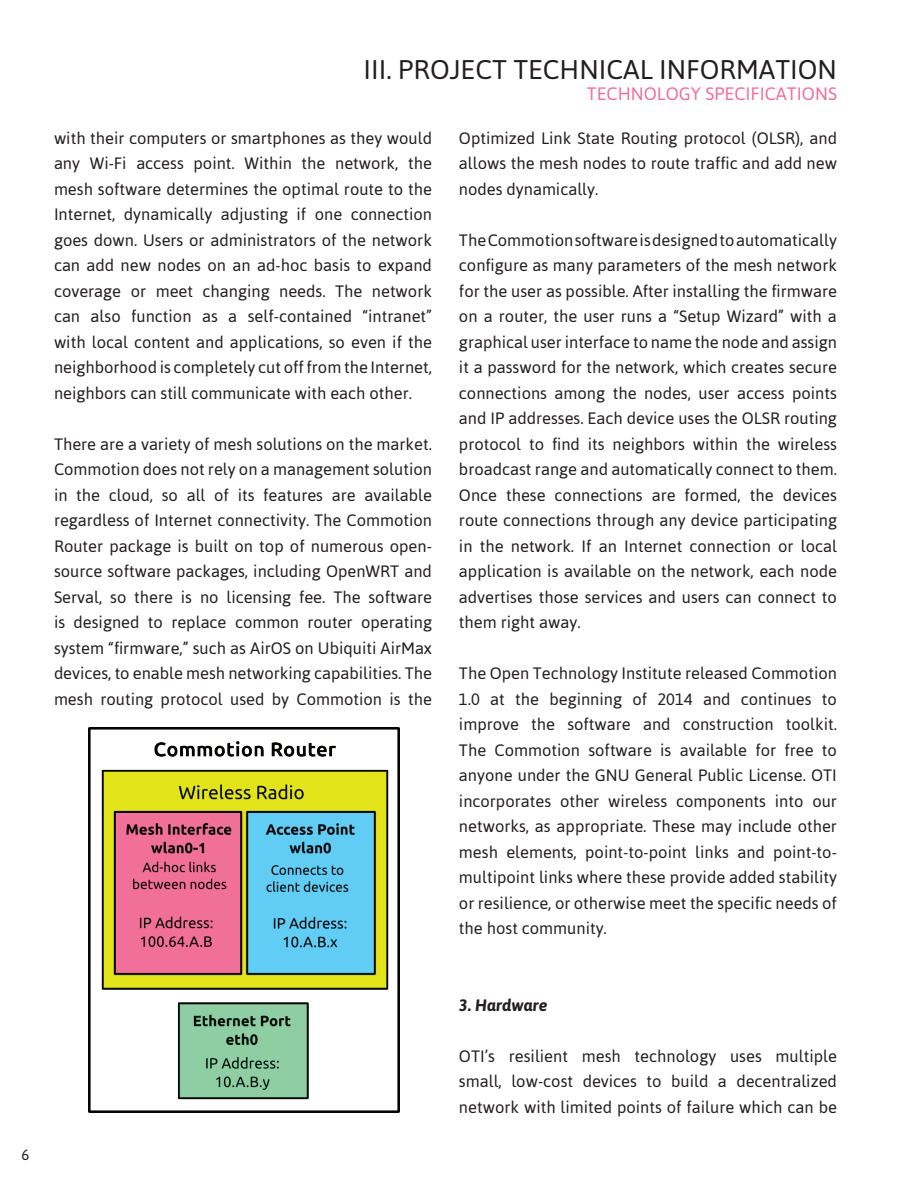
<style>
.page{position:relative;width:918px;height:1188px;background:#fff}
.page>*{position:absolute;margin:0;border:0;box-sizing:border-box;transform-origin:0 0}
.t1{font:27px "Asap";color:#231f20}
.t2{font:18px "Asap";color:#f1709a}
.t3{font:16.5px/25.5px "Asap";color:#231f20;text-align:justify}
.t4{font:italic 700 16.5px "Asap";color:#231f20}
.t5{font:15px "Asap";color:#231f20}
</style>
<div class="page">
<img style="left:88px;top:727px;width:312px;height:386px">
<p class="t5" style="left:21px;top:1146px;width:10px">6</p>
<h1 class="t1" style="left:364px;top:54px;width:67px">iII. Project</h1>
<h1 class="t1" style="left:513px;top:54px;width:17px">technical</h1>
<h1 class="t1" style="left:659px;top:54px;width:17px">information</h1>
<p class="t2" style="left:587px;top:84px;width:13px">technology</p>
<p class="t2" style="left:705px;top:84px;width:11px">specifications</p>
<p class="t3" style="left:54px;top:125px;width:380px">with their computers or smartphones as they would any Wi-Fi access point. Within the network, the mesh software determines the optimal route to the Internet, dynamically adjusting if one connection goes down. Users or administrators of the network can add new nodes on an ad-hoc basis to expand coverage or meet changing needs. The network can also function as a self-contained “intranet” with local content and applications, so even if the neighborhood is completely cut off from the Internet, neighbors can still communicate with each other.</p>
<p class="t3" style="left:54px;top:431px;width:380px">There are a variety of mesh solutions on the market.<br>Commotion does not rely on a management solution in the cloud, so all of its features are available regardless of Internet connectivity. The Commotion Router package is built on top of numerous open&shy;source software packages, including OpenWRT and Serval, so there is no licensing fee. The software is designed to replace common router operating system “firmware,” such as AirOS on Ubiquiti AirMax devices, to enable mesh networking capabilities. The mesh routing protocol used by Commotion is the</p>
<p class="t3" style="left:459px;top:125px;width:380px">Optimized Link State Routing protocol (OLSR), and allows the mesh nodes to route traffic and add new nodes dynamically.</p>
<p class="t3" style="left:459px;top:227px;width:380px">The Commotion software is designed to automatically configure as many parameters of the mesh network for the user as possible. After installing the firmware on a router, the user runs a “Setup Wizard” with a graphical user interface to name the node and assign it a password for the network, which creates secure connections among the nodes, user access points and IP addresses. Each device uses the OLSR routing protocol to find its neighbors within the wireless broadcast range and automatically connect to them.<br>Once these connections are formed, the devices route connections through any device participating in the network. If an Internet connection or local application is available on the network, each node advertises those services and users can connect to them right away.</p>
<p class="t3" style="left:459px;top:661px;width:380px">The Open Technology Institute released Commotion 1.0 at the beginning of 2014 and continues to improve the software and construction toolkit.<br>The Commotion software is available for free to anyone under the GNU General Public License. OTI incorporates other wireless components into our networks, as appropriate. These may include other mesh elements, point-to-point links and point-to&shy;multipoint links where these provide added stability or resilience, or otherwise meet the specific needs of the host community.</p>
<p class="t4" style="left:459px;top:995px;width:90px">3. Hardware</p>
<p class="t3" style="left:459px;top:1043px;width:380px">OTI’s resilient mesh technology uses multiple small, low-cost devices to build a decentralized network with limited points of failure which can be</p>
</div>
